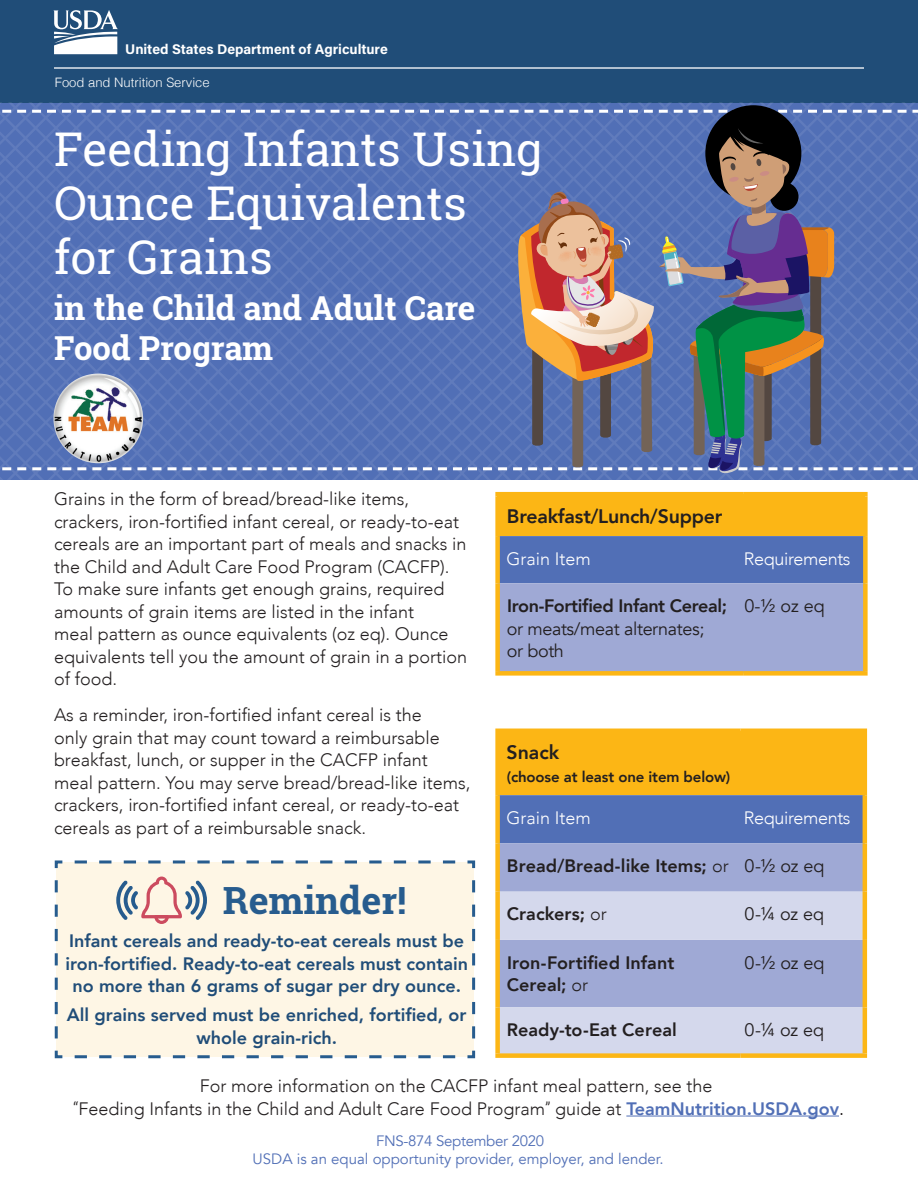
<style>
.page{position:relative;width:918px;height:1188px;background:#fff}
.page>*{position:absolute;margin:0;border:0;box-sizing:border-box;transform-origin:0 0}
.t1{font:46.5px/54px "Roboto Slab";color:#fff}
.t2{font:700 37.5px "Roboto Slab";color:#275c8e}
.t3{font:700 33px/39.6px "Roboto Slab";color:#fff}
.t4{font:800 19.5px "Avenir";letter-spacing:-.01em;color:#231f20}
.t5{font:300 18px/22.5px "Avenir";color:#231f20}
.BODY_BULLET{font:800 18px/22.5px "Avenir";color:#204d78;text-align:center}
.t6{font:18px/22.5px "Avenir";letter-spacing:-.02em;color:#231f20}
.t7{font:800 18px/22.5px "Avenir";letter-spacing:.005em;color:#231f20}
.t8{font:300 18px "Avenir";letter-spacing:-.02em;color:#fff}
.t9{font:300 18px "Avenir";color:#fff}
.t10{font:15px "Avenir";color:#516fb6}
.t11{font:800 15px "Avenir";letter-spacing:-.01em;color:#231f20}
.t12{font:15px "Avenir";letter-spacing:-.02em;color:#516fb6}
.t13{font:700 13.95px "Acumin Pro";color:#fff}
.t14{font:300 13.05px "Helvetica";color:#fff}
.s1{font-weight:800}
.s2{font-weight:300}
.s3{font-family:"Roboto"}
.s4{font-weight:800;color:#516fb6}
.s5{font-family:"Helvetica Neue"}
</style>
<div class="page">
<div style="left:0;top:0;width:918px;height:103px;background:#204d78"></div>
<hr style="left:54px;top:67px;width:810px;height:2px;background:#fff">
<div style="left:498px;top:494px;width:367px;height:42px;background:#fcb615"></div>
<svg style="left:500px;top:536px;width:363px;height:135px;background:#8494ca"></svg>
<div style="left:863px;top:536px;width:5px;height:47px;background:#fcb615"></div>
<div style="left:863px;top:583px;width:5px;height:88px;background:#fcb615"></div>
<div style="left:744px;top:671px;width:124px;height:5px;background:#fcb615"></div>
<hr style="left:495px;top:492px;width:249px;height:4px;background:#fcb615">
<div style="left:495px;top:496px;width:5px;height:40px;background:#fcb615"></div>
<hr style="left:744px;top:492px;width:124px;height:4px;background:#fcb615">
<div style="left:863px;top:496px;width:5px;height:40px;background:#fcb615"></div>
<div style="left:495px;top:536px;width:5px;height:47px;background:#fcb615"></div>
<div style="left:495px;top:583px;width:5px;height:88px;background:#fcb615"></div>
<div style="left:495px;top:671px;width:249px;height:5px;background:#fcb615"></div>
<svg style="left:500px;top:733px;width:363px;height:110px;background:#b1975b"></svg>
<div style="left:500px;top:843px;width:363px;height:49px;background:#9fa9d5"></div>
<svg style="left:500px;top:892px;width:363px;height:161px;background:#bec4e2"></svg>
<hr style="left:495px;top:729px;width:246px;height:4px;background:#fcb615">
<div style="left:495px;top:733px;width:5px;height:62px;background:#fcb615"></div>
<hr style="left:741px;top:729px;width:126px;height:4px;background:#fcb615">
<hr style="left:863px;top:733px;width:4px;height:62px;background:#fcb615">
<div style="left:495px;top:795px;width:5px;height:48px;background:#fcb615"></div>
<hr style="left:863px;top:795px;width:4px;height:48px;background:#fcb615">
<div style="left:495px;top:843px;width:5px;height:49px;background:#fcb615"></div>
<hr style="left:863px;top:843px;width:4px;height:49px;background:#fcb615">
<div style="left:495px;top:892px;width:5px;height:48px;background:#fcb615"></div>
<hr style="left:863px;top:892px;width:4px;height:48px;background:#fcb615">
<div style="left:495px;top:940px;width:5px;height:67px;background:#fcb615"></div>
<hr style="left:863px;top:940px;width:4px;height:67px;background:#fcb615">
<div style="left:495px;top:1007px;width:5px;height:46px;background:#fcb615"></div>
<hr style="left:863px;top:1007px;width:4px;height:46px;background:#fcb615">
<div style="left:495px;top:1053px;width:246px;height:5px;background:#fcb615"></div>
<div style="left:741px;top:1053px;width:126px;height:5px;background:#fcb615"></div>
<div style="left:54px;top:860px;width:422px;height:199px;background:#fef6e5"></div>
<hr style="left:626px;top:1116px;width:213px;height:1px;background:#516fb6">
<svg style="left:0;top:102px;width:918px;height:378px;background:#5d79b9"></svg>
<svg style="left:116px;top:877px;width:91px;height:47px;background:#d4c9c7"></svg>
<div style="left:705px;top:105px;width:96px;height:96px;background:#000;border-radius:50%"></div>
<svg style="left:2px;top:127px;width:916px;height:348px;background:#5e73a9"></svg>
<img style="left:53px;top:374px;width:90px;height:89px;border-radius:45px">
<svg style="left:53px;top:10px;width:65px;height:44px"></svg>
<p class="t13" style="left:125px;top:40px;width:264px">United States Department of Agriculture</p>
<p class="t14" style="left:55px;top:71px;width:156px">Food and Nutrition Service</p>
<p class="t1" style="left:54px;top:122px;width:490px">Feeding Infants Using<br>Ounce Equivalents</p>
<p class="t1" style="left:54px;top:230px;width:220px">for Grains</p>
<p class="t3" style="left:54px;top:288px;width:423px">in the Child and Adult Care<br>Food Program</p>
<p class="t5" style="left:54px;top:488px;width:415px">Grains in the form of bread/bread-like items, crackers, iron-fortified infant cereal, or ready-to-eat cereals are an important part of meals and snacks in the Child and Adult Care Food Program (CACFP).<br>To make sure infants get enough grains, required amounts of grain items are listed in the infant<br>meal pattern as ounce equivalents (oz eq). Ounce equivalents tell you the amount of grain in a portion of food.</p>
<p class="t5" style="left:54px;top:704px;width:418px">As a reminder, iron-fortified infant cereal is the<br>only grain that may count toward a reimbursable breakfast, lunch, or supper in the CACFP infant meal pattern. You may serve bread/bread-like items, crackers, iron-fortified infant cereal, or ready-to-eat cereals as part of a reimbursable snack.</p>
<p class="t4" style="left:507px;top:501px;width:217px">Breakfast/Lunch/Supper</p>
<p class="t9" style="left:507px;top:548px;width:86px">Grain Item</p>
<p class="t8" style="left:744px;top:548px;width:108px">Requirements</p>
<p class="t6" style="left:507px;top:595px;width:222px"><span class="s1">Iron-Fortified Infant Cereal; </span>or meats/meat alternates;<br>or both</p>
<p class="t6" style="left:744px;top:595px;width:82px">0-½ oz eq</p>
<p class="t4" style="left:507px;top:737px;width:54px">Snack</p>
<p class="t11" style="left:507px;top:765px;width:225px">(choose at least one item below)</p>
<p class="t9" style="left:507px;top:807px;width:86px">Grain Item</p>
<p class="t8" style="left:744px;top:807px;width:108px">Requirements</p>
<p class="t7" style="left:507px;top:855px;width:223px">Bread/Bread-like Items; <span class="s2">or</span></p>
<p class="t6" style="left:744px;top:855px;width:82px">0-½ oz eq</p>
<p class="t7" style="left:507px;top:903px;width:101px">Crackers; <span class="s2">or</span></p>
<p class="t6" style="left:744px;top:903px;width:81px">0-¼ oz eq</p>
<p class="t7" style="left:507px;top:951px;width:169px">Iron-Fortified Infant<br>Cereal; <span class="s2">or</span></p>
<p class="t6" style="left:744px;top:952px;width:82px">0-½ oz eq</p>
<p class="t7" style="left:507px;top:1019px;width:172px">Ready-to-Eat Cereal</p>
<p class="t6" style="left:744px;top:1019px;width:81px">0-¼ oz eq</p>
<p class="t5" style="left:200px;top:1075px;width:514px">For more information on the CACFP infant meal pattern, see the</p>
<p class="t5" style="left:73px;top:1097px;width:772px"><span class="s3">“</span>Feeding Infants in the Child and Adult Care Food Program<span class="s3">”</span> guide at <span class="s4">TeamNutrition.USDA.gov</span><span class="s5">.</span></p>
<p class="t2" style="left:223px;top:874px;width:185px">Reminder!</p>
<p class="BODY_BULLET" style="left:65px;top:930px;width:404px">Infant cereals and ready-to-eat cereals must be iron-fortified. Ready-to-eat cereals must contain no more than 6 grams of sugar per dry ounce.</p>
<p class="BODY_BULLET" style="left:67px;top:1004px;width:401px">All grains served must be enriched, fortified, or whole grain-rich.</p>
<p class="t12" style="left:376px;top:1132px;width:170px">FNS-874 September 2020</p>
<p class="t10" style="left:253px;top:1150px;width:413px">USDA is an equal opportunity provider, employer, and lender.</p>
</div>
